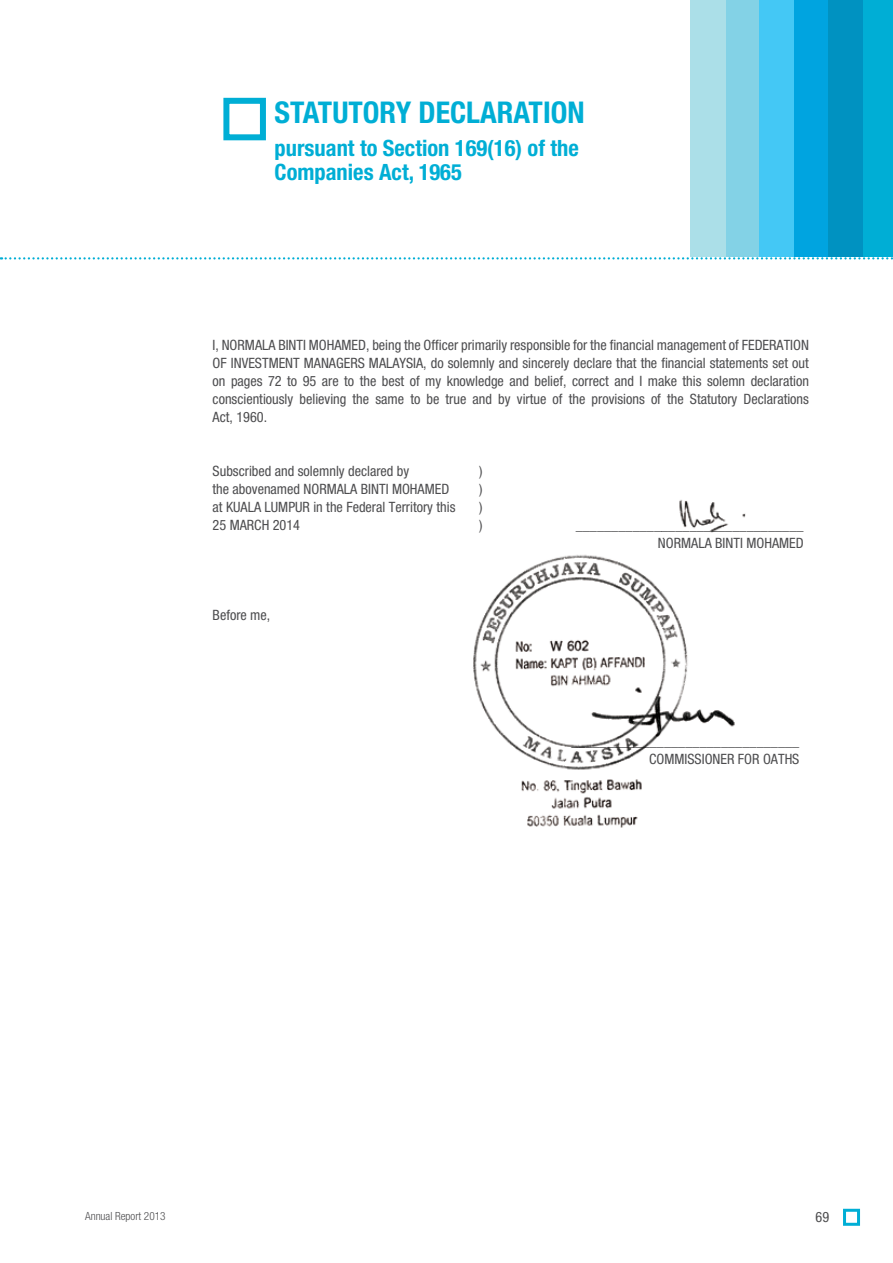
<style>
.page{position:relative;width:893px;height:1263px;background:#fff}
.page>*{position:absolute;margin:0;border:0;box-sizing:border-box;transform-origin:0 0}
.t1{font:700 condensed 30px "Helvetica Neue LT Std";color:#00aed5}
.t2{font:700 condensed 22.5px/24px "Helvetica Neue LT Std";color:#00aed5}
.t3{font:condensed 14.25px/18px "Helvetica Neue LT Std";color:#4d4d4f;text-align:justify}
.t4{font:700 condensed 14.25px "Helvetica Neue LT Std";color:#4d4d4f}
.t5{font:300 condensed 11.25px "Helvetica Neue LT Std";color:#4d4d4f}
</style>
<div class="page">
<div style="left:223px;top:98px;width:43px;height:42px;border:6px solid #00aed5"></div>
<svg style="left:0;top:257px;width:893px;height:2px"></svg>
<img style="left:679px;top:500px;width:67px;height:33px">
<img style="left:473px;top:554px;width:262px;height:274px">
<div style="left:862px;top:0;width:31px;height:257px;background:#00aed5"></div>
<div style="left:794px;top:0;width:34px;height:257px;background:#00a4e0"></div>
<div style="left:725px;top:0;width:35px;height:257px;background:#83d2e6"></div>
<div style="left:828px;top:0;width:34px;height:257px;background:#0092c1"></div>
<div style="left:760px;top:0;width:34px;height:257px;background:#44c8f5"></div>
<div style="left:690px;top:0;width:35px;height:257px;background:#abdfe8"></div>
<div style="left:843px;top:1209px;width:17px;height:17px;border:3px solid #00aed5"></div>
<h1 class="t1" style="left:275px;top:95px;width:311px">STATUTORY DECLARATION</h1>
<h2 class="t2" style="left:275px;top:136px;width:306px">pursuant to Section 169(16) of the<br>Companies Act, 1965</h2>
<p class="t3" style="left:213px;top:336px;width:598px">I, NORMALA BINTI MOHAMED, being the Officer primarily responsible for the financial management of FEDERATION OF INVESTMENT MANAGERS MALAYSIA, do solemnly and sincerely declare that the financial statements set out on pages 72 to 95 are to the best of my knowledge and belief, correct and I make this solemn declaration conscientiously believing the same to be true and by virtue of the provisions of the Statutory Declarations Act, 1960.</p>
<p class="t3" style="left:213px;top:462px;width:198px">Subscribed and solemnly declared by</p>
<p class="t3" style="left:479px;top:462px;width:5px">)</p>
<p class="t3" style="left:213px;top:480px;width:238px">the abovenamed NORMALA BINTI MOHAMED</p>
<p class="t3" style="left:479px;top:480px;width:5px">)</p>
<p class="t3" style="left:213px;top:498px;width:244px">at KUALA LUMPUR in the Federal Territory this</p>
<p class="t3" style="left:479px;top:498px;width:5px">)</p>
<p class="t3" style="left:213px;top:516px;width:89px">25 MARCH 2014</p>
<p class="t3" style="left:479px;top:516px;width:5px">)</p>
<p class="t4" style="left:576px;top:517px;width:229px">________________________________</p>
<p class="t3" style="left:658px;top:534px;width:147px">NORMALA BINTI MOHAMED</p>
<p class="t3" style="left:213px;top:606px;width:59px">Before me,</p>
<p class="t4" style="left:571px;top:733px;width:229px">________________________________</p>
<p class="t3" style="left:649px;top:750px;width:152px">COMMISSIONER FOR OATHS</p>
<p class="t5" style="left:85px;top:1209px;width:82px">Annual Report 2013</p>
<p class="t3" style="left:815px;top:1208px;width:15px">69</p>
</div>
